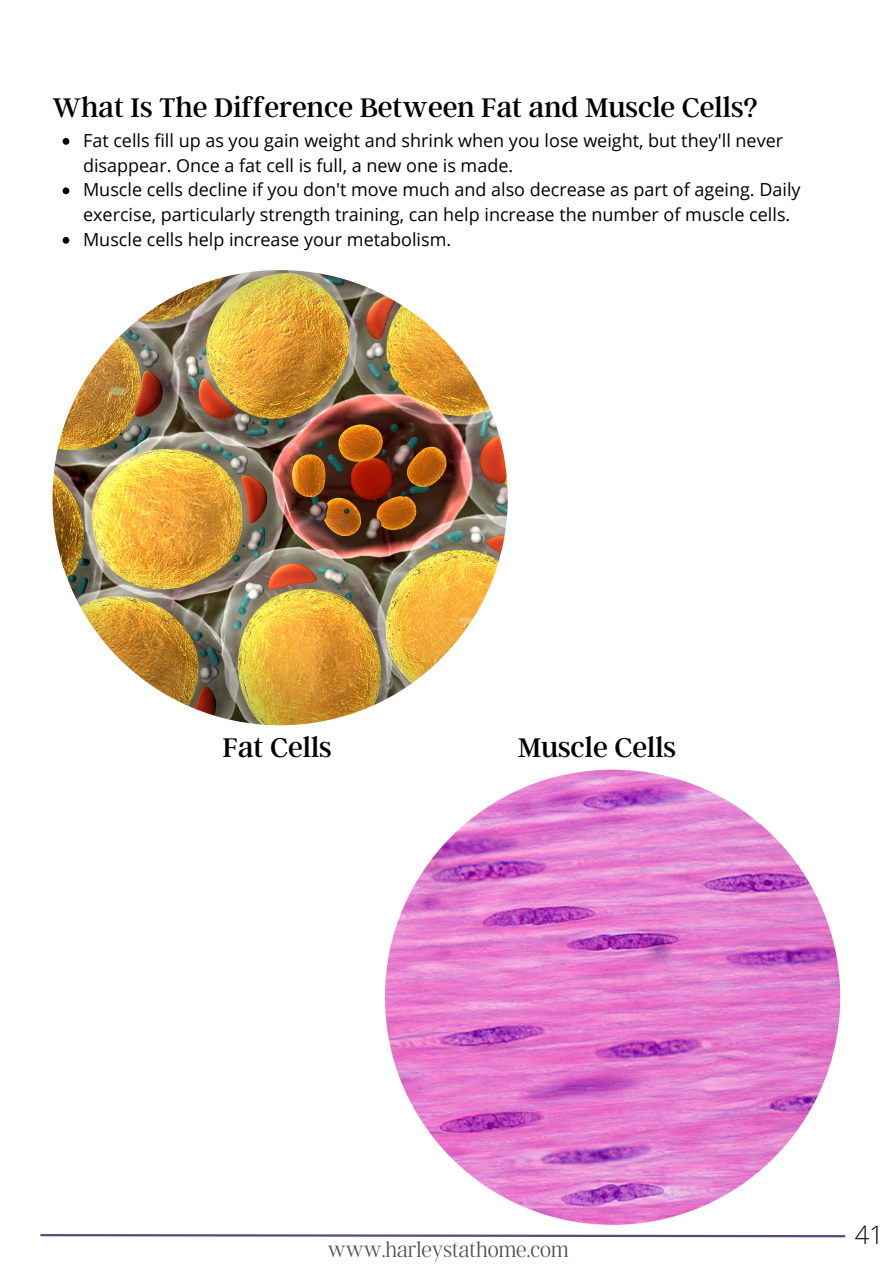
<style>
.page{position:relative;width:893px;height:1264px;background:#fff}
.page>*{position:absolute;margin:0;border:0;box-sizing:border-box;transform-origin:0 0}
.t1{font:30px "Argent CF";color:#000}
.t2{font:300 25.5px "Open Sans";color:#000}
.t3{font:100 22.5px "Argent CF";color:#4c5157}
.t4{font:18px/24.8px "Open Sans";color:#000}
</style>
<div class="page">
<svg style="left:40px;top:1234px;width:806px;height:4px"></svg>
<img style="left:385px;top:769px;width:455px;height:455px;border-radius:50%">
<img style="left:52px;top:270px;width:455px;height:455px;border-radius:50%">
<svg style="left:63px;top:138px;width:6px;height:7px"></svg>
<svg style="left:63px;top:187px;width:6px;height:7px"></svg>
<svg style="left:63px;top:237px;width:6px;height:7px"></svg>
<p class="t1" style="left:52px;top:87px;width:706px">What Is The Difference Between Fat and Muscle Cells?</p>
<p class="t4" style="left:83px;top:128px;width:701px">Fat cells fill up as you gain weight and shrink when you lose weight, but they'll never disappear. Once a fat cell is full, a new one is made.</p>
<p class="t4" style="left:83px;top:177px;width:719px">Muscle cells decline if you don't move much and also decrease as part of ageing. Daily exercise, particularly strength training, can help increase the number of muscle cells.</p>
<p class="t4" style="left:83px;top:226px;width:369px">Muscle cells help increase your metabolism.</p>
<p class="t1" style="left:222px;top:727px;width:111px">Fat Cells</p>
<p class="t1" style="left:518px;top:727px;width:160px">Muscle Cells</p>
<p class="t3" style="left:328px;top:1235px;width:242px">www.harleystathome.com</p>
<p class="t2" style="left:854px;top:1216px;width:31px">41</p>
</div>
